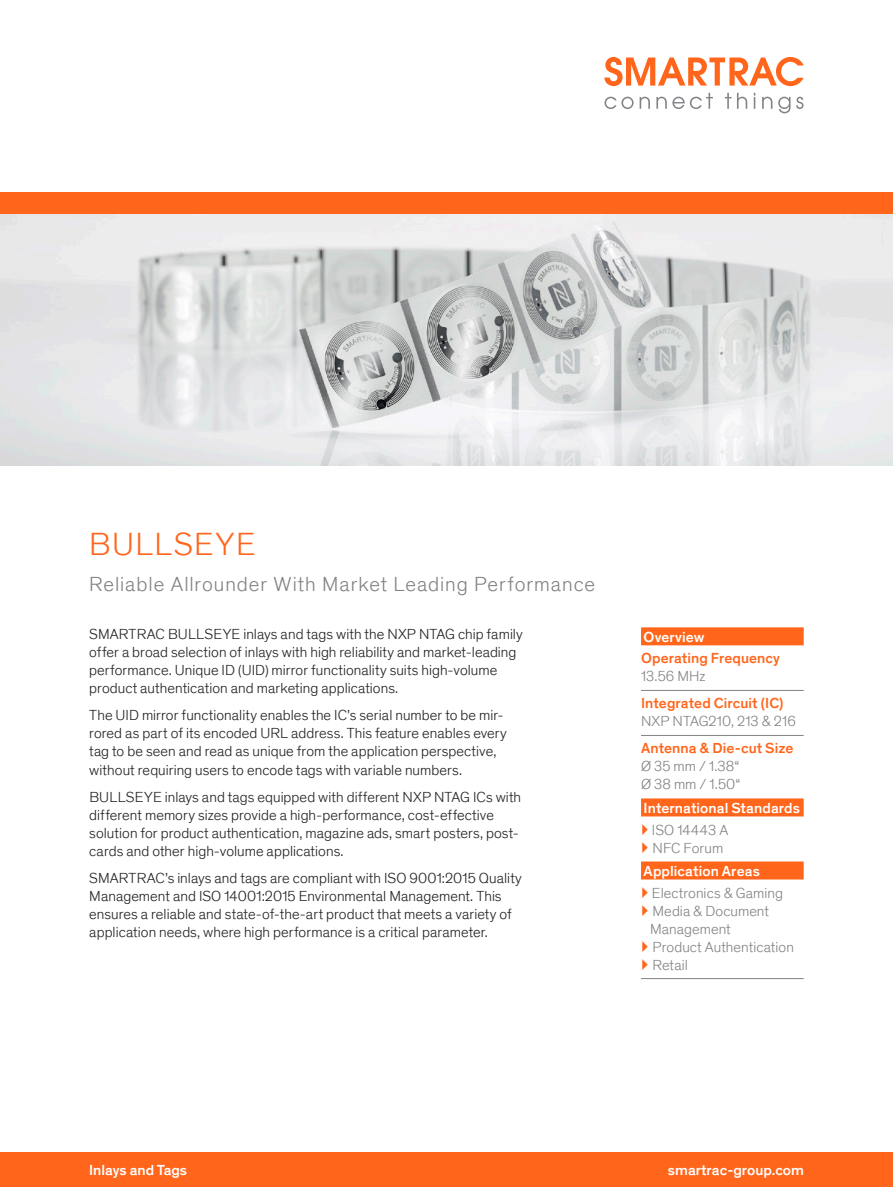
<style>
.page{position:relative;width:893px;height:1187px;background:#fff}
.page>*{position:absolute;margin:0;border:0;box-sizing:border-box;transform-origin:0 0}
.t1{font:300 33px "Theinhardt";letter-spacing:.045em;color:#ff661c}
.t2{font:300 21px "Theinhardt";letter-spacing:.045em;color:#808285}
.t3{font:300 15px/18px "Theinhardt";letter-spacing:.005em;color:#231f20}
.t4{font:300 15px/18px "Theinhardt";letter-spacing:.005em;color:#808285}
.t5{font:500 15px "Theinhardt";letter-spacing:.005em;color:#fff}
.t6{font:500 15px "Theinhardt";letter-spacing:.005em;color:#ff661c}
</style>
<div class="page">
<img style="left:0;top:213px;width:893px;height:252px">
<div style="left:0;top:1152px;width:893px;height:34px;background:#ff661c"></div>
<div style="left:641px;top:627px;width:163px;height:18px;background:#ff661c"></div>
<hr style="left:641px;top:690px;width:163px;height:1px;background:#808285">
<hr style="left:641px;top:735px;width:163px;height:1px;background:#808285">
<div style="left:641px;top:798px;width:163px;height:18px;background:#ff661c"></div>
<div style="left:641px;top:861px;width:163px;height:18px;background:#ff661c"></div>
<hr style="left:641px;top:978px;width:163px;height:1px;background:#808285">
<div style="left:0;top:192px;width:893px;height:21px;background:#ff661c"></div>
<svg style="left:604px;top:57px;width:200px;height:29px"></svg>
<svg style="left:604px;top:97px;width:30px;height:12px"></svg>
<svg style="left:640px;top:97px;width:10px;height:12px"></svg>
<svg style="left:656px;top:93px;width:57px;height:16px"></svg>
<svg style="left:725px;top:93px;width:22px;height:16px"></svg>
<svg style="left:754px;top:93px;width:1px;height:16px"></svg>
<svg style="left:762px;top:97px;width:10px;height:12px"></svg>
<svg style="left:778px;top:97px;width:12px;height:16px"></svg>
<svg style="left:796px;top:97px;width:7px;height:12px"></svg>
<h1 class="t1" style="left:89px;top:525px;width:168px">BULLSEYE</h1>
<h2 class="t2" style="left:89px;top:572px;width:507px">Reliable Allrounder With Market Leading Performance</h2>
<p class="t3" style="left:89px;top:625px;width:435px">SMARTRAC BULLSEYE inlays and tags with the NXP NTAG chip family offer a broad selection of inlays with high reliability and market-leading performance. Unique ID (UID) mirror functionality suits high-volume product authentication and marketing applications.</p>
<p class="t3" style="left:89px;top:706px;width:419px">The UID mirror functionality enables the IC’s serial number to be mir&shy;rored as part of its encoded URL address. This feature enables every tag to be seen and read as unique from the application perspective, without requiring users to encode tags with variable numbers.</p>
<p class="t3" style="left:89px;top:787px;width:433px">BULLSEYE inlays and tags equipped with different NXP NTAG ICs with different memory sizes provide a high-performance, cost-effective solution for product authentication, magazine ads, smart posters, post&shy;cards and other high-volume applications.</p>
<p class="t3" style="left:89px;top:868px;width:434px">SMARTRAC’s inlays and tags are compliant with ISO 9001:2015 Quality Management and ISO 14001:2015 Environmental Management. This ensures a reliable and state-of-the-art product that meets a variety of application needs, where high performance is a critical parameter.</p>
<p class="t5" style="left:644px;top:627px;width:62px">Overview</p>
<p class="t6" style="left:641px;top:649px;width:141px">Operating Frequency</p>
<p class="t4" style="left:641px;top:667px;width:66px">13.56 MHz</p>
<p class="t6" style="left:641px;top:694px;width:144px">Integrated Circuit (IC)</p>
<p class="t4" style="left:641px;top:712px;width:156px">NXP NTAG210, 213 &amp; 216</p>
<p class="t6" style="left:641px;top:739px;width:154px">Antenna &amp; Die-cut Size</p>
<p class="t4" style="left:641px;top:757px;width:101px">Ø 35 mm / 1.38“<br>Ø 38 mm / 1.50“</p>
<p class="t5" style="left:644px;top:798px;width:158px">International Standards</p>
<p class="t4" style="left:652px;top:820px;width:78px">ISO 14443 A<br>NFC Forum</p>
<p class="t5" style="left:644px;top:861px;width:118px">Application Areas</p>
<p class="t4" style="left:650px;top:883px;width:145px">Electronics &amp; Gaming<br>Media &amp; Document<br>Management<br>Product Authentication<br>Retail</p>
<p class="t5" style="left:89px;top:1161px;width:99px">Inlays and Tags</p>
<p class="t5" style="left:668px;top:1161px;width:137px">smartrac-group.com</p>
</div>
